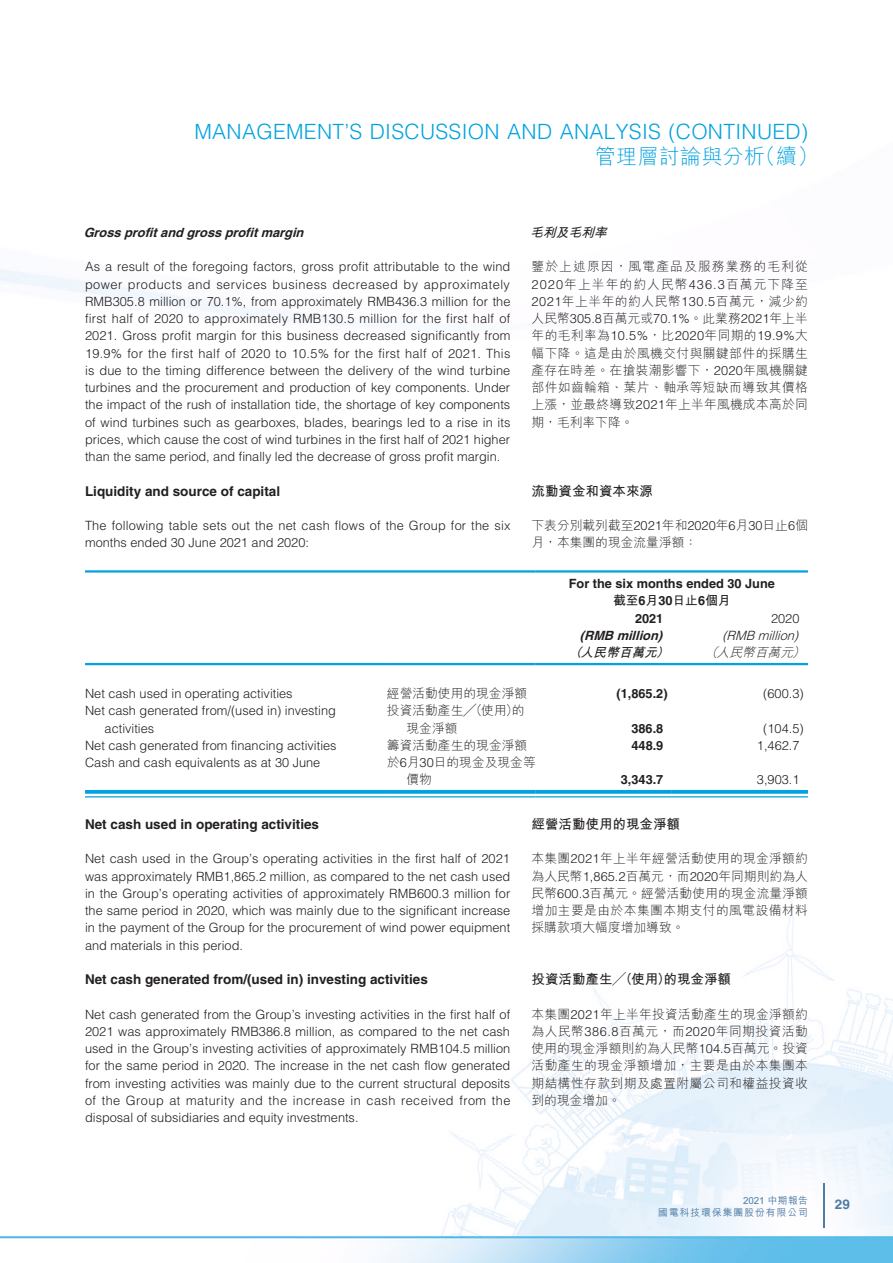
<style>
.page{position:relative;width:893px;height:1263px;background:#fff}
.page>*{position:absolute;margin:0;border:0;box-sizing:border-box;transform-origin:0 0}
.t1{font:300 21px "Helvetica LT Std";letter-spacing:.015em;color:#00a2df}
.t2{font:300 21px "M Hei HK";letter-spacing:.015em;color:#00a2df}
.t3{font:700 13.5px "Helvetica LT Std";color:#231f20}
.t4{font:700 13.5px "M Hei HK";color:#231f20}
.t5{font:700 13.5px "Helvetica LT Std";color:#4d7ca4}
.t6{font:300 12.75px/17.2px "Helvetica LT Std";color:#231f20;text-align:justify}
.t7{font:300 12.75px/17.2px "M Hei HK";letter-spacing:.02em;color:#231f20;text-align:justify}
.t8{font:300 12.75px/17.2px "M Hei HK";color:#231f20}
.t9{font:700 12.75px "Helvetica LT Std";color:#231f20}
.t10{font:italic 700 12.75px "Helvetica LT Std";color:#231f20}
.t11{font:italic 700 12.75px "M Hei HK";color:#231f20}
.t12{font:italic 300 12.75px "Helvetica LT Std";color:#231f20}
.t13{font:700 12.75px "M Hei HK";color:#231f20}
.t14{font:italic 300 12.75px "M Hei HK";color:#231f20}
.t15{font:500 9.75px/12px "M Hei HK";letter-spacing:.105em;color:#4d7ca4;text-align:right}
.s1{font-family:"Helvetica LT Std"}
.s2{font-family:"M Hei HK"}
</style>
<div class="page">
<img style="left:0;top:269px;width:893px;height:994px">
<hr style="left:824px;top:1183px;width:1px;height:44px;background:#4d7ca4">
<hr style="left:85px;top:570px;width:302px;height:3px;background:#00a2df">
<hr style="left:387px;top:570px;width:149px;height:3px;background:#00a2df">
<hr style="left:536px;top:570px;width:272px;height:3px;background:#00a2df">
<hr style="left:85px;top:663px;width:302px;height:2px;background:#00a2df">
<hr style="left:387px;top:663px;width:149px;height:2px;background:#00a2df">
<hr style="left:536px;top:663px;width:272px;height:2px;background:#00a2df">
<svg style="left:85px;top:790px;width:302px;height:4px"></svg>
<hr style="left:85px;top:796px;width:302px;height:1px;background:#00a2df">
<svg style="left:387px;top:790px;width:149px;height:4px"></svg>
<hr style="left:387px;top:796px;width:149px;height:1px;background:#00a2df">
<svg style="left:536px;top:790px;width:136px;height:4px"></svg>
<hr style="left:536px;top:796px;width:136px;height:1px;background:#00a2df">
<svg style="left:672px;top:790px;width:136px;height:4px"></svg>
<hr style="left:672px;top:796px;width:136px;height:1px;background:#00a2df">
<h1 class="t1" style="left:194px;top:118px;width:615px">MANAGEMENT’S DISCUSSION AND ANALYSIS (CONTINUED)</h1>
<h1 class="t2" style="left:595px;top:145px;width:225px">管理層討論與分析（續）</h1>
<p class="t10" style="left:84px;top:224px;width:225px">Grossprofitand grossprofitmargin</p>
<p class="t6" style="left:85px;top:258px;width:427px">As a result of the foregoing factors, gross profit attributable to the wind power products and services business decreased by approximately RMB305.8 million or 70.1%, from approximately RMB436.3 million for the first half of 2020 to approximately RMB130.5 million for the first half of 2021. Gross profit margin for this business decreased significantly from 19.9% for the first half of 2020 to 10.5% for the first half of 2021. This is due to the timing difference between the delivery of the wind turbine turbines and the procurement and production of key components. Under the impact of the rush of installation tide, the shortage of key components of wind turbines such as gearboxes, blades, bearings led to a rise in its prices, which cause the cost of wind turbines in the first half of 2021 higher than the same period, and finally led the decrease of gross profit margin.</p>
<p class="t3" style="left:85px;top:483px;width:197px">Liquidity and source of capital</p>
<p class="t6" style="left:85px;top:517px;width:427px">The following table sets out the net cash flows of the Group for the six months ended 30 June 2021 and 2020:</p>
<p class="t11" style="left:530px;top:223px;width:82px">毛利及毛利率</p>
<p class="t7" style="left:531px;top:258px;width:278px">鑒於上述原因，風電產品及服務業務的毛利從<span class="s1">2020</span>年上半年的約人民幣<span class="s1">436.3</span>百萬元下降至<span class="s1">2021</span>年上半年的約人民幣<span class="s1">130.5</span>百萬元，減少約人民幣<span class="s1">305.8</span>百萬元或<span class="s1">70.1%</span>。此業務<span class="s1">2021</span>年上半</p>
<p class="t6" style="left:531px;top:327px;width:278px"><span class="s2">年的毛利率為</span>10.5%<span class="s2">，比</span>2020<span class="s2">年同期的</span>19.9%<span class="s2">大</span></p>
<p class="t7" style="left:531px;top:344px;width:278px">幅下降。這是由於風機交付與關鍵部件的採購生產存在時差。在搶裝潮影響下，<span class="s1">2020</span>年風機關鍵部件如齒輪箱、葉片、軸承等短缺而導致其價格上漲，並最終導致<span class="s1">2021</span>年上半年風機成本高於同期，毛利率下降。</p>
<p class="t4" style="left:531px;top:481px;width:123px">流動資金和資本來源</p>
<p class="t8" style="left:531px;top:517px;width:278px">下表分別載列截至<span class="s1">2021</span>年和<span class="s1">2020</span>年<span class="s1">6</span>月<span class="s1">30</span>日止<span class="s1">6</span>個月，本集團的現金流量淨額：</p>
<p class="t9" style="left:569px;top:576px;width:208px">For the six months ended 30 June</p>
<p class="t13" style="left:613px;top:591px;width:119px">截至<span class="s1">6</span>月<span class="s1">30</span>日止<span class="s1">6</span>個月</p>
<p class="t9" style="left:635px;top:610px;width:30px">2021</p>
<p class="t6" style="left:771px;top:609px;width:30px">2020</p>
<p class="t10" style="left:580px;top:628px;width:88px">(RMB million)</p>
<p class="t12" style="left:722px;top:627px;width:81px">(RMB million)</p>
<p class="t11" style="left:569px;top:643px;width:105px">（人民幣百萬元）</p>
<p class="t14" style="left:705px;top:646px;width:104px">（人民幣百萬元）</p>
<p class="t6" style="left:85px;top:685px;width:209px">Net cash used in operating activities</p>
<p class="t8" style="left:387px;top:685px;width:142px">經營活動使用的現金淨額</p>
<p class="t9" style="left:617px;top:686px;width:53px">(1,865.2)</p>
<p class="t6" style="left:763px;top:685px;width:42px">(600.3)</p>
<p class="t6" style="left:105px;top:702px;width:233px;text-indent:-20px">Net cash generated from/(used in) investing activities</p>
<p class="t8" style="left:407px;top:702px;width:119px;text-indent:-20px">投資活動產生╱（使用）的現金淨額</p>
<p class="t9" style="left:631px;top:720px;width:33px">386.8</p>
<p class="t6" style="left:763px;top:719px;width:42px">(104.5)</p>
<p class="t6" style="left:85px;top:737px;width:253px">Net cash generated from financing activities</p>
<p class="t8" style="left:387px;top:736px;width:142px">籌資活動產生的現金淨額</p>
<p class="t9" style="left:631px;top:738px;width:33px">448.9</p>
<p class="t6" style="left:757px;top:737px;width:44px">1,462.7</p>
<p class="t6" style="left:85px;top:754px;width:237px">Cash and cash equivalents as at 30 June</p>
<p class="t8" style="left:407px;top:754px;width:131px;text-indent:-20px">於<span class="s1">6</span>月<span class="s1">30</span>日的現金及現金等價物</p>
<p class="t9" style="left:621px;top:772px;width:44px">3,343.7</p>
<p class="t6" style="left:757px;top:771px;width:44px">3,903.1</p>
<p class="t3" style="left:85px;top:816px;width:236px">Net cash used in operating activities</p>
<p class="t6" style="left:85px;top:850px;width:427px">Net cash used in the Group’s operating activities in the first half of 2021 was approximately RMB1,865.2 million, as compared to the net cash used in the Group’s operating activities of approximately RMB600.3 million for the same period in 2020, which was mainly due to the significant increase in the payment of the Group for the procurement of wind power equipment and materials in this period.</p>
<p class="t3" style="left:85px;top:971px;width:344px">Net cash generated from/(used in) investing activities</p>
<p class="t6" style="left:85px;top:1005px;width:427px">Net cash generated from the Group’s investing activities in the first half of 2021 was approximately RMB386.8 million, as compared to the net cash used in the Group’s investing activities of approximately RMB104.5 million for the same period in 2020. The increase in the net cash flow generated from investing activities was mainly due to the current structural deposits of the Group at maturity and the increase in cash received from the disposal of subsidiaries and equity investments.</p>
<p class="t4" style="left:531px;top:814px;width:150px">經營活動使用的現金淨額</p>
<p class="t7" style="left:531px;top:850px;width:278px">本集團<span class="s1">2021</span>年上半年經營活動使用的現金淨額約為人民幣<span class="s1">1,865.2</span>百萬元，而<span class="s1">2020</span>年同期則約為人民幣<span class="s1">600.3</span>百萬元。經營活動使用的現金流量淨額增加主要是由於本集團本期支付的風電設備材料採購款項大幅度增加導致。</p>
<p class="t4" style="left:531px;top:969px;width:201px">投資活動產生╱（使用）的現金淨額</p>
<p class="t7" style="left:531px;top:1005px;width:278px">本集團<span class="s1">2021</span>年上半年投資活動產生的現金淨額約為人民幣<span class="s1">386.8</span>百萬元，而<span class="s1">2020</span>年同期投資活動使用的現金淨額則約為人民幣<span class="s1">104.5</span>百萬元。投資活動產生的現金淨額增加，主要是由於本集團本期結構性存款到期及處置附屬公司和權益投資收到的現金增加。</p>
<p class="t15" style="left:658px;top:1193px;width:151px">2021 中期報告<br>國電科技環保集團股份有限公司</p>
<p class="t5" style="left:835px;top:1196px;width:17px">29</p>
</div>
